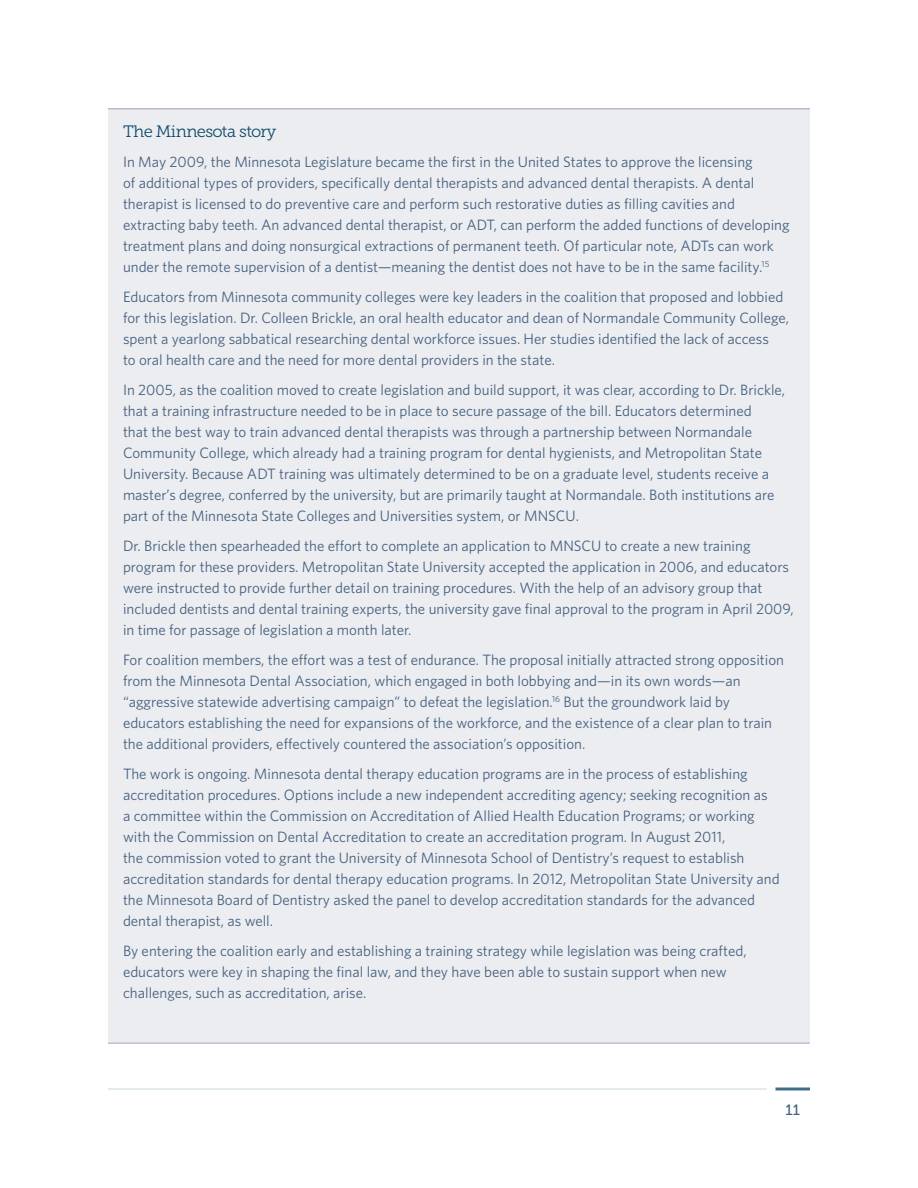
<style>
.page{position:relative;width:918px;height:1188px;background:#fff}
.page>*{position:absolute;margin:0;border:0;box-sizing:border-box;transform-origin:0 0}
.t1{font:16.5px "Museo Slab 300";letter-spacing:-.03em;color:#0f4b6b}
.t2{font:15px/21px "Whitney";color:#45617e}
.t3{font:15px "Museo Slab 500";color:#45617e}
</style>
<div class="page">
<hr style="left:108px;top:1088px;width:659px;height:2px;background:#0f4b6b">
<hr style="left:776px;top:1088px;width:34px;height:2px;background:#0f4b6b">
<div style="left:108px;top:108px;width:702px;height:934px;background:#ecedf1"></div>
<hr style="left:108px;top:1042px;width:702px;height:2px;background:#808ba2">
<hr style="left:108px;top:108px;width:702px;height:2px;background:#808ba2">
<p class="t1" style="left:123px;top:122px;width:155px">The Minnesota story</p>
<p class="t2" style="left:123px;top:151px;width:668px">In May 2009, the Minnesota Legislature became the first in the United States to approve the licensing<br>of additional types of providers, specifically dental therapists and advanced dental therapists. A dental therapist is licensed to do preventive care and perform such restorative duties as filling cavities and extracting baby teeth. An advanced dental therapist, or ADT, can perform the added functions of developing treatment plans and doing nonsurgical extractions of permanent teeth. Of particular note, ADTs can work under the remote supervision of a dentist—meaning the dentist does not have to be in the same facility.<sup>15</sup></p>
<p class="t2" style="left:123px;top:286px;width:668px">Educators from Minnesota community colleges were key leaders in the coalition that proposed and lobbied for this legislation. Dr. Colleen Brickle, an oral health educator and dean of Normandale Community College, spent a yearlong sabbatical researching dental workforce issues. Her studies identified the lack of access<br>to oral health care and the need for more dental providers in the state.</p>
<p class="t2" style="left:123px;top:379px;width:664px">In 2005, as the coalition moved to create legislation and build support, it was clear, according to Dr. Brickle, that a training infrastructure needed to be in place to secure passage of the bill. Educators determined<br>that the best way to train advanced dental therapists was through a partnership between Normandale Community College, which already had a training program for dental hygienists, and Metropolitan State University. Because ADT training was ultimately determined to be on a graduate level, students receive a master’s degree, conferred by the university, but are primarily taught at Normandale. Both institutions are part of the Minnesota State Colleges and Universities system, or MNSCU.</p>
<p class="t2" style="left:123px;top:535px;width:672px">Dr. Brickle then spearheaded the effort to complete an application to MNSCU to create a new training program for these providers. Metropolitan State University accepted the application in 2006, and educators were instructed to provide further detail on training procedures. With the help of an advisory group that included dentists and dental training experts, the university gave final approval to the program in April 2009, in time for passage of legislation a month later.</p>
<p class="t2" style="left:123px;top:649px;width:663px">For coalition members, the effort was a test of endurance. The proposal initially attracted strong opposition from the Minnesota Dental Association, which engaged in both lobbying and—in its own words—an “aggressive statewide advertising campaign” to defeat the legislation.<sup>16</sup> But the groundwork laid by educators establishing the need for expansions of the workforce, and the existence of a clear plan to train the additional providers, effectively countered the association’s opposition.</p>
<p class="t2" style="left:123px;top:763px;width:658px">The work is ongoing. Minnesota dental therapy education programs are in the process of establishing accreditation procedures. Options include a new independent accrediting agency; seeking recognition as<br>a committee within the Commission on Accreditation of Allied Health Education Programs; or working with the Commission on Dental Accreditation to create an accreditation program. In August 2011,<br>the commission voted to grant the University of Minnesota School of Dentistry’s request to establish accreditation standards for dental therapy education programs. In 2012, Metropolitan State University and the Minnesota Board of Dentistry asked the panel to develop accreditation standards for the advanced dental therapist, as well.</p>
<p class="t2" style="left:123px;top:940px;width:625px">By entering the coalition early and establishing a training strategy while legislation was being crafted, educators were key in shaping the final law, and they have been able to sustain support when new challenges, such as accreditation, arise.</p>
<p class="t3" style="left:786px;top:1101px;width:16px">11</p>
</div>
